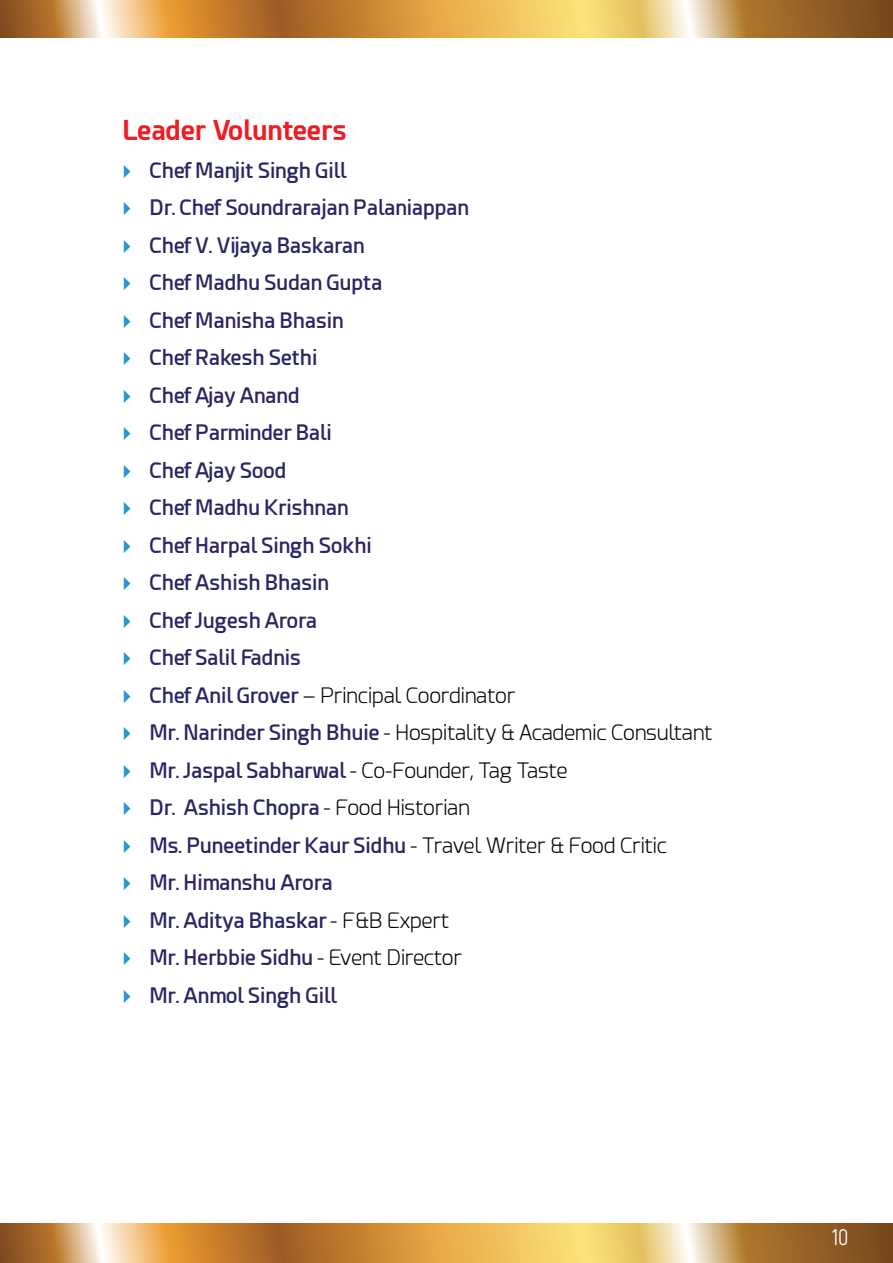
<style>
.page{position:relative;width:893px;height:1263px;background:#fff}
.page>*{position:absolute;margin:0;border:0;box-sizing:border-box;transform-origin:0 0}
.t1{font:700 27px "Esphimere";color:#ed1d24}
.t2{font:22.5px "Akrobat";color:#fff}
.t3{font:600 21px/37.5px "Esphimere";color:#282562}
.s1{font-weight:300;color:#000}
</style>
<div class="page">
<svg style="left:0;top:0;width:893px;height:38px"></svg>
<svg style="left:0;top:1224px;width:893px;height:39px"></svg>
<p class="t1" style="left:122px;top:114px;width:226px">Leader Volunteers</p>
<p class="t3" style="left:149px;top:151px;width:565px">Chef Manjit Singh Gill<br>Dr. Chef Soundrarajan Palaniappan<br>Chef V. Vijaya Baskaran<br>Chef Madhu Sudan Gupta<br>Chef Manisha Bhasin<br>Chef Rakesh Sethi<br>Chef Ajay Anand<br>Chef Parminder Bali<br>Chef Ajay Sood<br>Chef Madhu Krishnan<br>Chef Harpal Singh Sokhi<br>Chef Ashish Bhasin<br>Chef Jugesh Arora<br>Chef Salil Fadnis<br>Chef Anil Grover <span class="s1">– Principal Coordinator<br></span>Mr. Narinder Singh Bhuie <span class="s1">- Hospitality &amp; Academic Consultant<br></span>Mr. Jaspal Sabharwal <span class="s1">- Co-Founder, Tag Taste<br></span>Dr. Ashish Chopra <span class="s1">- Food Historian<br></span>Ms. Puneetinder Kaur Sidhu <span class="s1">- Travel Writer &amp; Food Critic<br></span>Mr. Himanshu Arora<br>Mr. Aditya Bhaskar <span class="s1">- F&amp;B Expert<br></span>Mr. Herbbie Sidhu <span class="s1">- Event Director<br></span>Mr. Anmol Singh Gill</p>
<p class="t2" style="left:832px;top:1224px;width:18px">10</p>
</div>
